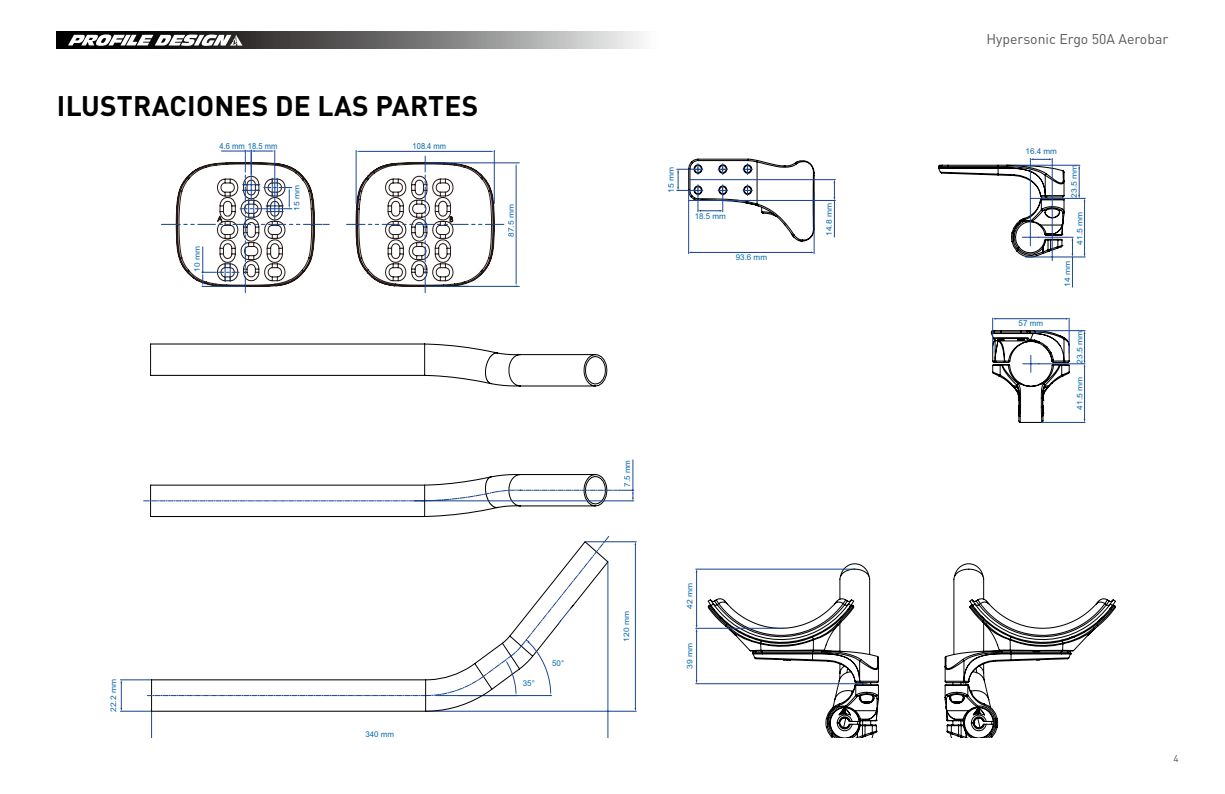
<style>
.page{position:relative;width:1225px;height:794px;background:#fff}
.page>*{position:absolute;margin:0;border:0;box-sizing:border-box;transform-origin:0 0}
.t1{font:700 28px "DIN Pro";letter-spacing:.01em;color:#000}
.t2{font:14px "DIN Pro";color:#595757}
.t3{font:10px "DIN Pro";color:#595757}
.t4{font:8.4px "Arial";color:#0768ab;scale:.9 1}
.t5{font:8px "Arial";color:#0768ab}
.t6{font:7.6px "Arial";color:#0768ab;scale:1.11 1}
</style>
<div class="page">
<svg style="left:57px;top:32px;width:584px;height:17px"></svg>
<svg style="left:68px;top:34px;width:174px;height:12px"></svg>
<svg style="left:688px;top:158px;width:427px;height:579px"></svg>
<hr style="left:695px;top:569px;width:160px;height:1px;background:#1a4592">
<hr style="left:695px;top:628px;width:89px;height:1px;background:#1a4592">
<hr style="left:695px;top:683px;width:172px;height:1px;background:#1a4592">
<hr style="left:696px;top:572px;width:1px;height:54px;background:#1a4592">
<hr style="left:696px;top:631px;width:1px;height:50px;background:#1a4592">
<hr style="left:691px;top:252px;width:120px;height:1px;background:#1a4592">
<svg style="left:743px;top:164px;width:9px;height:10px"></svg>
<svg style="left:743px;top:185px;width:9px;height:11px"></svg>
<hr style="left:688px;top:200px;width:147px;height:1px;background:#1a4592">
<hr style="left:1014px;top:165px;width:66px;height:1px;background:#1a4592">
<hr style="left:1039px;top:363px;width:46px;height:1px;background:#1a4592">
<hr style="left:1038px;top:237px;width:35px;height:1px;background:#1a4592">
<svg style="left:1022px;top:229px;width:16px;height:17px"></svg>
<svg style="left:1022px;top:355px;width:17px;height:17px"></svg>
<svg style="left:1031px;top:158px;width:21px;height:2px"></svg>
<hr style="left:688px;top:190px;width:1px;height:64px;background:#1a4592">
<svg style="left:833px;top:180px;width:2px;height:20px"></svg>
<svg style="left:677px;top:164px;width:51px;height:48px"></svg>
<hr style="left:814px;top:193px;width:1px;height:61px;background:#1a4592">
<hr style="left:1084px;top:366px;width:1px;height:54px;background:#1a4592">
<hr style="left:1035px;top:330px;width:50px;height:1px;background:#1a4592">
<hr style="left:1041px;top:422px;width:44px;height:1px;background:#1a4592">
<svg style="left:1083px;top:331px;width:2px;height:36px"></svg>
<hr style="left:992px;top:318px;width:1px;height:35px;background:#1a4592">
<hr style="left:1068px;top:318px;width:1px;height:35px;background:#1a4592">
<hr style="left:995px;top:318px;width:71px;height:1px;background:#1a4592">
<svg style="left:1071px;top:237px;width:2px;height:20px"></svg>
<hr style="left:1052px;top:158px;width:1px;height:103px;background:#1a4592">
<hr style="left:1030px;top:158px;width:1px;height:71px;background:#1a4592">
<hr style="left:1025px;top:257px;width:60px;height:1px;background:#1a4592">
<hr style="left:1084px;top:201px;width:1px;height:53px;background:#1a4592">
<svg style="left:1078px;top:165px;width:7px;height:37px"></svg>
<hr style="left:1030px;top:198px;width:55px;height:1px;background:#1a4592">
<hr style="left:688px;top:179px;width:147px;height:1px;background:#1a4592">
<hr style="left:834px;top:200px;width:1px;height:37px;background:#1a4592">
<hr style="left:1072px;top:257px;width:1px;height:30px;background:#1a4592">
<hr style="left:120px;top:711px;width:31px;height:1px;background:#1a4592">
<hr style="left:120px;top:679px;width:31px;height:1px;background:#1a4592">
<svg style="left:120px;top:680px;width:2px;height:31px"></svg>
<hr style="left:607px;top:563px;width:1px;height:174px;background:#1a4592">
<svg style="left:151px;top:712px;width:1px;height:25px"></svg>
<hr style="left:426px;top:711px;width:210px;height:1px;background:#1a4592">
<hr style="left:586px;top:541px;width:50px;height:1px;background:#1a4592">
<svg style="left:150px;top:344px;width:457px;height:367px"></svg>
<hr style="left:635px;top:544px;width:1px;height:164px;background:#1a4592">
<svg style="left:143px;top:459px;width:491px;height:58px"></svg>
<svg style="left:161px;top:150px;width:168px;height:143px"></svg>
<hr style="left:426px;top:286px;width:93px;height:1px;background:#1a4592">
<hr style="left:426px;top:162px;width:93px;height:1px;background:#1a4592">
<hr style="left:516px;top:167px;width:1px;height:116px;background:#1a4592">
<hr style="left:494px;top:150px;width:1px;height:54px;background:#1a4592">
<hr style="left:356px;top:150px;width:1px;height:54px;background:#1a4592">
<svg style="left:346px;top:151px;width:158px;height:142px"></svg>
<h1 class="t1" style="left:57px;top:82px;width:423px">ILUSTRACIONES DE LAS PARTES</h1>
<p class="t6" style="left:192px;top:272px;width:25px;rotate:-90deg">10 mm</p>
<p class="t4" style="left:220px;top:140px;width:66px">4.6 mm 18.5 mm</p>
<p class="t6" style="left:292px;top:211px;width:25px;rotate:-90deg">15 mm</p>
<p class="t4" style="left:412px;top:140px;width:39px">108.4 mm</p>
<p class="t6" style="left:506px;top:237px;width:31px;rotate:-90deg">87.5 mm</p>
<p class="t6" style="left:108px;top:712px;width:31px;rotate:-90deg">22.2 mm</p>
<p class="t5" style="left:365px;top:728px;width:30px">340 mm</p>
<p class="t5" style="left:523px;top:678px;width:14px">35°</p>
<p class="t5" style="left:552px;top:658px;width:14px">50°</p>
<h2 class="t2" style="left:986px;top:28px;width:183px">Hypersonic Ergo 50A Aerobar</h2>
<p class="t5" style="left:622px;top:486px;width:28px;rotate:-90deg">7.5 mm</p>
<p class="t5" style="left:1025px;top:146px;width:33px">16.4 mm</p>
<p class="t6" style="left:666px;top:193px;width:25px;rotate:-90deg">15 mm</p>
<p class="t6" style="left:1069px;top:197px;width:31px;rotate:-90deg">23.5 mm</p>
<p class="t5" style="left:694px;top:211px;width:33px">18.5 mm</p>
<p class="t5" style="left:735px;top:252px;width:33px">93.6 mm</p>
<p class="t6" style="left:824px;top:236px;width:31px;rotate:-90deg">14.8 mm</p>
<p class="t5" style="left:1018px;top:318px;width:26px">57 mm</p>
<p class="t6" style="left:1074px;top:244px;width:31px;rotate:-90deg">41.5 mm</p>
<p class="t6" style="left:1062px;top:287px;width:25px;rotate:-90deg">14 mm</p>
<p class="t6" style="left:1074px;top:364px;width:31px;rotate:-90deg">23.5 mm</p>
<p class="t6" style="left:1074px;top:410px;width:31px;rotate:-90deg">41.5 mm</p>
<p class="t6" style="left:621px;top:641px;width:29px;rotate:-90deg">120 mm</p>
<p class="t6" style="left:685px;top:609px;width:25px;rotate:-90deg">42 mm</p>
<p class="t6" style="left:685px;top:669px;width:25px;rotate:-90deg">39 mm</p>
<h3 class="t3" style="left:1173px;top:750px;width:7px">4</h3>
</div>
